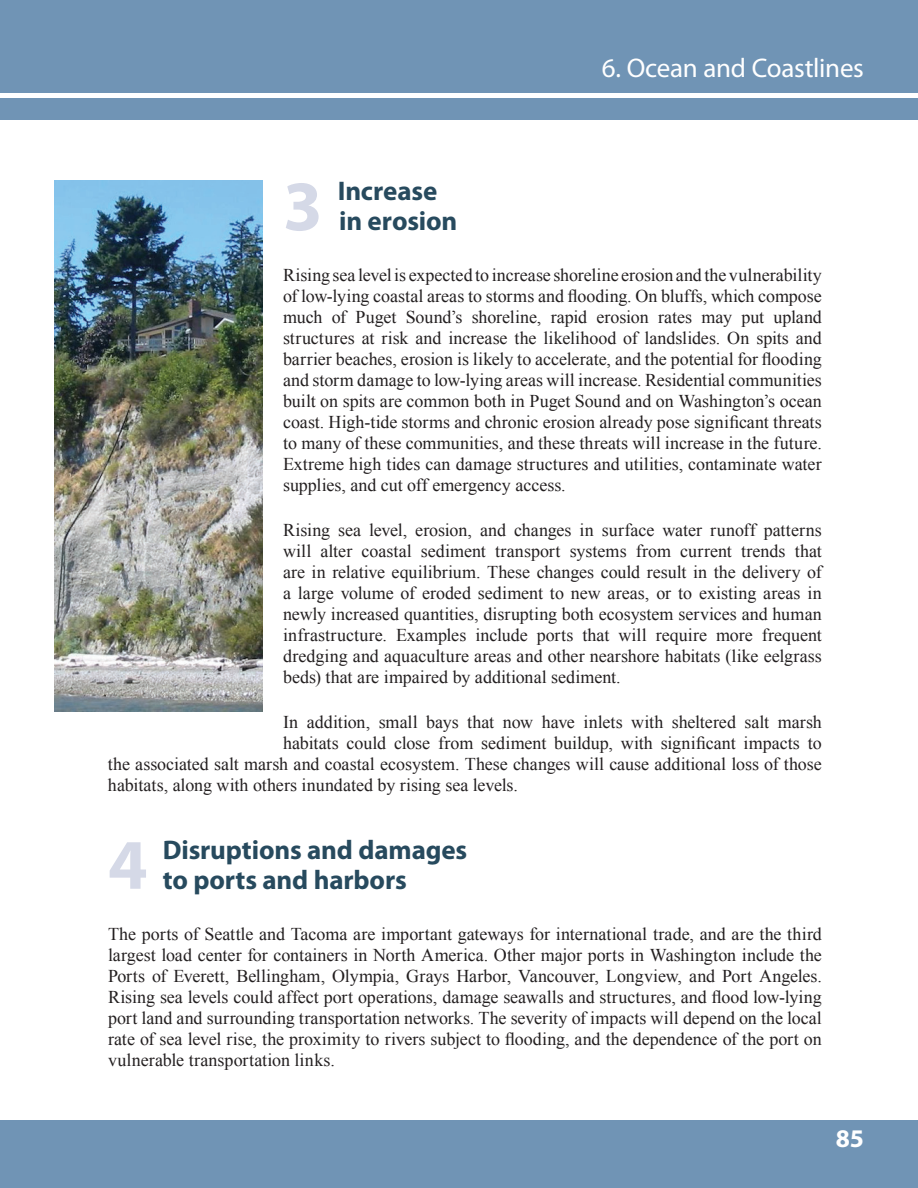
<style>
.page{position:relative;width:918px;height:1188px;background:#fff}
.page>*{position:absolute;margin:0;border:0;box-sizing:border-box;transform-origin:0 0}
.t1{font:700 71.55px "Myriad Pro";color:#d5d9e7}
.t2{font:700 27px/30px "Myriad Pro";letter-spacing:-.005em;color:#274a5e}
.t3{font:27px "Myriad Pro";letter-spacing:-.015em;color:#fff}
.t4{font:700 25.5px "Myriad Pro";color:#fff}
.t5{font:18px/21px "Times New Roman";color:#231f20;text-align:justify}
</style>
<div class="page">
<div style="left:0;top:0;width:918px;height:120px;background:#7094b5"></div>
<hr style="left:0;top:93px;width:918px;height:4px;background:#fff">
<div style="left:0;top:1120px;width:918px;height:68px;background:#7094b5"></div>
<img style="left:54px;top:180px;width:209px;height:532px">
<h2 class="t3" style="left:602px;top:52px;width:264px">6. Ocean and Coastlines</h2>
<h1 class="t1" style="left:283px;top:159px;width:41px">3</h1>
<h2 class="t2" style="left:338px;top:175px;width:121px">Increase in erosion</h2>
<p class="t5" style="left:283px;top:264px;width:540px">Rising sea level is expected to increase shoreline erosion and the vulnerability of low-lying coastal areas to storms and flooding. On bluffs, which compose much of Puget Sound’s shoreline, rapid erosion rates may put upland structures at risk and increase the likelihood of landslides. On spits and barrier beaches, erosion is likely to accelerate, and the potential for flooding and storm damage to low-lying areas will increase. Residential communities built on spits are common both in Puget Sound and on Washington’s ocean coast. High-tide storms and chronic erosion already pose significant threats to many of these communities, and these threats will increase in the future.<br>Extreme high tides can damage structures and utilities, contaminate water supplies, and cut off emergency access.</p>
<p class="t5" style="left:283px;top:520px;width:540px">Rising sea level, erosion, and changes in surface water runoff patterns will alter coastal sediment transport systems from current trends that are in relative equilibrium. These changes could result in the delivery of a large volume of eroded sediment to new areas, or to existing areas in newly increased quantities, disrupting both ecosystem services and human infrastructure. Examples include ports that will require more frequent dredging and aquaculture areas and other nearshore habitats (like eelgrass beds) that are impaired by additional sediment.</p>
<p class="t5" style="left:283px;top:712px;width:540px">In addition, small bays that now have inlets with sheltered salt marsh</p>
<p class="t5" style="left:283px;top:733px;width:540px">habitats could close from sediment buildup, with significant impacts to</p>
<p class="t5" style="left:108px;top:754px;width:715px">the associated salt marsh and coastal ecosystem. These changes will cause additional loss of those</p>
<p class="t5" style="left:108px;top:775px;width:411px">habitats, along with others inundated by rising sea levels.</p>
<h1 class="t1" style="left:108px;top:818px;width:41px">4</h1>
<h2 class="t2" style="left:163px;top:834px;width:306px">Disruptions and damages to ports and harbors</h2>
<p class="t5" style="left:108px;top:923px;width:715px">The ports of Seattle and Tacoma are important gateways for international trade, and are the third largest load center for containers in North America. Other major ports in Washington include the Ports of Everett, Bellingham, Olympia, Grays Harbor, Vancouver, Longview, and Port Angeles.<br>Rising sea levels could affect port operations, damage seawalls and structures, and flood low-lying port land and surrounding transportation networks. The severity of impacts will depend on the local rate of sea level rise, the proximity to rivers subject to flooding, and the dependence of the port on vulnerable transportation links.</p>
<h3 class="t4" style="left:836px;top:1122px;width:30px">85</h3>
</div>
